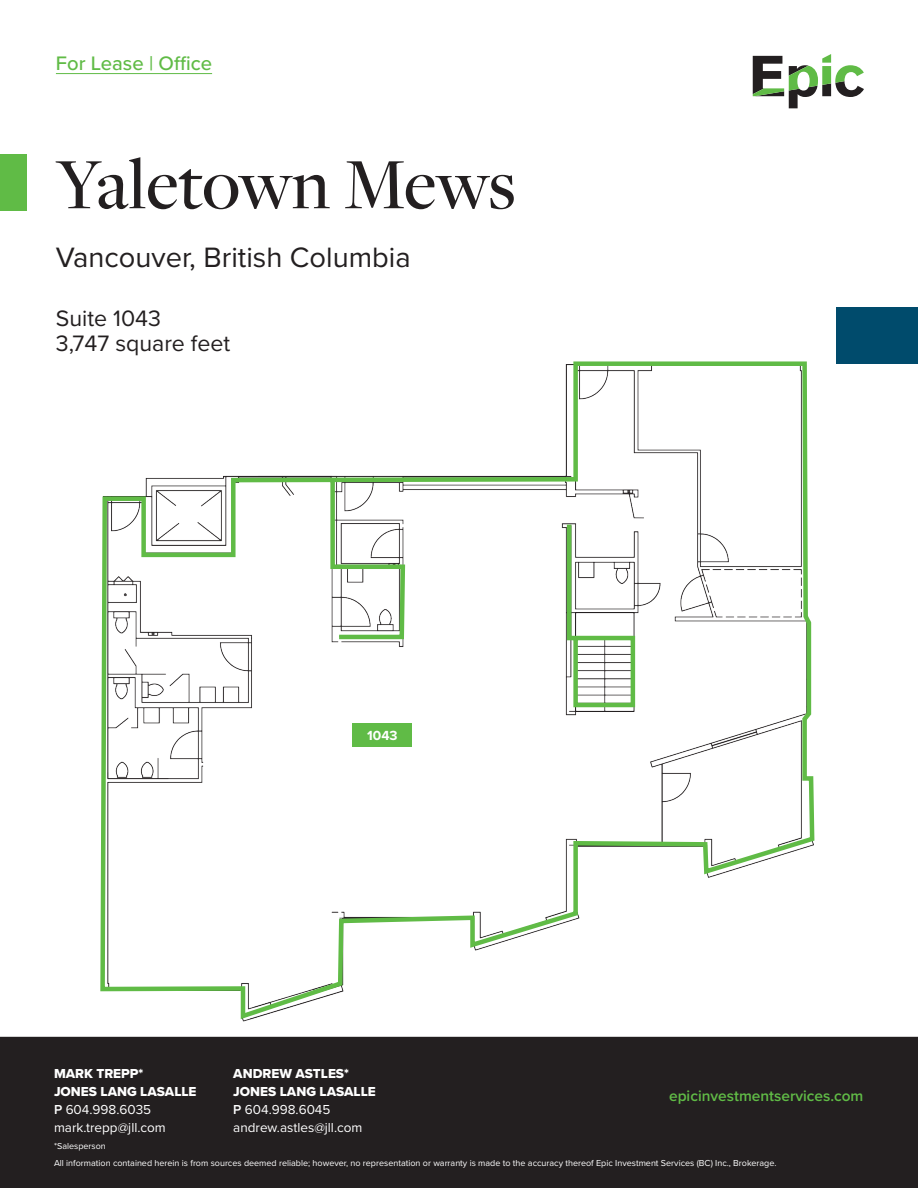
<style>
.page{position:relative;width:918px;height:1188px;background:#fff}
.page>*{position:absolute;margin:0;border:0;box-sizing:border-box;transform-origin:0 0}
.Header_1{font:500 75px "Freight Disp Pro";letter-spacing:-.015em;color:#231f20}
.Subhead_1{font:29.1px "Proxima Nova";color:#231f20}
.Photo_Caption{font:23.1px/25px "Proxima Nova";color:#231f20}
.t1{font:500 20.25px "Proxima Nova";color:#60bb46}
.t2{font:600 15.45px "Proxima Nova";color:#60bb46}
.Photo_Caption-2{font:700 13.65px "Proxima Nova";color:#fff}
.t3{font:13.5px/18px "Proxima Nova";color:#fff}
.t4{font:13.5px/18px "Proxima Nova Extrabld";color:#fff}
.t5{font:9px "Proxima Nova";color:#fff}
.s1{font-weight:600}
</style>
<div class="page">
<div style="left:0;top:155px;width:26px;height:56px;background:#60bb46"></div>
<div style="left:836px;top:308px;width:82px;height:56px;background:#004b6c"></div>
<div style="left:1px;top:1037px;width:916px;height:150px;background:#231f20"></div>
<div style="left:0;top:1037px;width:918px;height:151px;border:1px solid #231f20"></div>
<svg style="left:753px;top:54px;width:111px;height:54px"></svg>
<hr style="left:56px;top:73px;width:156px;height:1px;background:#60bb46">
<svg style="left:100px;top:361px;width:715px;height:661px"></svg>
<svg style="left:328px;top:475px;width:79px;height:166px"></svg>
<svg style="left:565px;top:520px;width:72px;height:190px"></svg>
<h3 class="t1" style="left:56px;top:48px;width:158px">For Lease | Office</h3>
<p class="Header_1" style="left:56px;top:135px;width:462px">Yaletown Mews</p>
<p class="Subhead_1" style="left:56px;top:235px;width:356px">Vancouver, British Columbia</p>
<p class="Photo_Caption" style="left:56px;top:305px;width:176px">Suite 1043<br>3,747 square feet</p>
<p class="Photo_Caption-2" style="left:367px;top:726px;width:32px">1043</p>
<h3 class="t4" style="left:54px;top:1064px;width:144px">MARK TREPP*<br>JONES LANG LASALLE</h3>
<h3 class="t3" style="left:54px;top:1099px;width:113px"><span class="s1">P</span> 604.998.6035 mark.trepp@jll.com</h3>
<p class="t5" style="left:54px;top:1139px;width:53px">*Salesperson</p>
<h3 class="t4" style="left:233px;top:1064px;width:144px">ANDREW ASTLES*<br>JONES LANG LASALLE</h3>
<h3 class="t3" style="left:233px;top:1099px;width:131px"><span class="s1">P</span> 604.998.6045 andrew.astles@jll.com</h3>
<h3 class="t2" style="left:669px;top:1084px;width:196px">epicinvestmentservices.com</h3>
<p class="t5" style="left:54px;top:1157px;width:724px">All information contained herein is from sources deemed reliable; however, no representation or warranty is made to the accuracy thereof Epic Investment Services (BC) Inc., Brokerage.</p>
</div>
